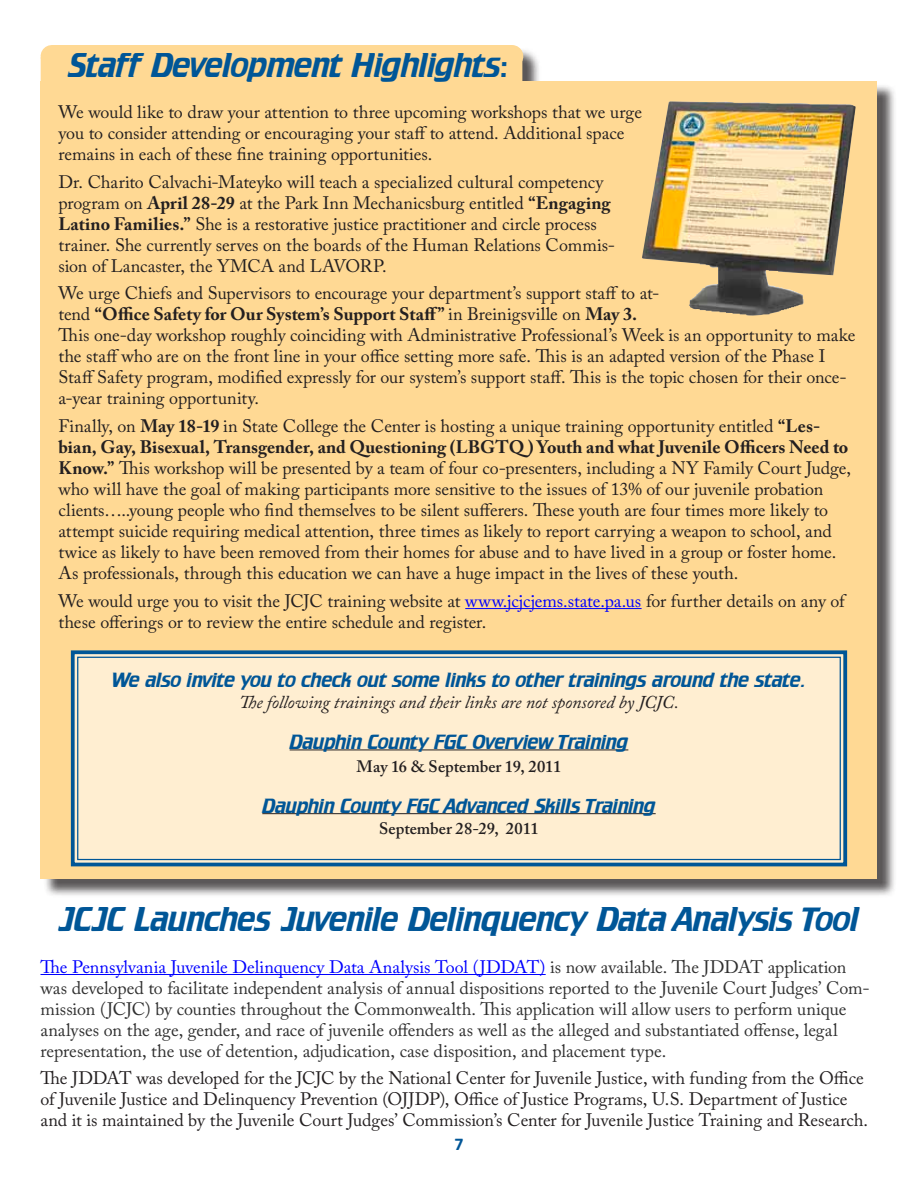
<style>
.page{position:relative;width:918px;height:1188px;background:#fff}
.page>*{position:absolute;margin:0;border:0;box-sizing:border-box;transform-origin:0 0}
.t1{font:30px "Crillee";letter-spacing:-.02em;color:#005697}
.t2{font:18px/21px "Adobe Caslon Pro";letter-spacing:-.005em;color:#231f20}
.t3{font:18px/21px "Adobe Caslon Pro";letter-spacing:-.005em;color:#303030}
.t4{font:500 18px "Crillee";letter-spacing:-.015em;color:#005697}
.t5{font:italic 18px "Adobe Caslon Pro";letter-spacing:-.01em;color:#231f20}
.t6{font:700 18px "Calibri";color:#005697}
.t7{font:600 16.5px "Adobe Caslon Pro";color:#231f20}
.s1{font-weight:700}
.s2{color:#00f}
</style>
<div class="page">
<div style="left:43px;top:47px;width:853px;height:851px;background:#231f20;opacity:.75"></div>
<div style="left:40px;top:81px;width:838px;height:798px;background:#ffd994"></div>
<div style="left:52px;top:45px;width:459px;height:23px;background:#ffd994"></div>
<svg style="left:511px;top:45px;width:1px;height:12px"></svg>
<div style="left:41px;top:57px;width:481px;height:24px;background:#ffd994"></div>
<hr style="left:465px;top:608px;width:177px;height:1px;background:#00f">
<img style="left:642px;top:101px;width:214px;height:215px">
<svg style="left:70px;top:650px;width:778px;height:217px;background:#f1e5cd"></svg>
<div style="left:77px;top:657px;width:764px;height:203px;border:1px solid #005697"></div>
<hr style="left:40px;top:974px;width:506px;height:1px;background:#00f">
<h1 class="t1" style="left:68px;top:44px;width:442px">Staff Development Highlights:</h1>
<p class="t2" style="left:58px;top:101px;width:585px">We would like to draw your attention to three upcoming workshops that we urge you to consider attending or encouraging your staff to attend. Additional space remains in each of these fine training opportunities.</p>
<p class="t2" style="left:58px;top:171px;width:558px">Dr. Charito Calvachi-Mateyko will teach a specialized cultural competency program on <span class="s1">April 28-29</span> at the Park Inn Mechanicsburg entitled <span class="s1">“Engaging Latino Families.”</span> She is a restorative justice practitioner and circle process trainer. She currently serves on the boards of the Human Relations Commis&shy;sion of Lancaster, the YMCA and LAVORP.</p>
<p class="t2" style="left:58px;top:283px;width:798px">We urge Chiefs and Supervisors to encourage your department’s support staff to at-<br>tend <span class="s1">“Office Safety for Our System’s Support Staff”</span> in Breinigsville on <span class="s1">May 3.<br></span>This one-day workshop roughly coinciding with Administrative Professional’s Week is an opportunity to make the staff who are on the front line in your office setting more safe. This is an adapted version of the Phase I Staff Safety program, modified expressly for our system’s support staff. This is the topic chosen for their once&shy;a-year training opportunity.</p>
<p class="t2" style="left:58px;top:415px;width:794px">Finally, on <span class="s1">May 18-19</span> in State College the Center is hosting a unique training opportunity entitled <span class="s1">“Les&shy;bian, Gay, Bisexual, Transgender, and Questioning (LBGTQ ) Youth and what Juvenile Officers Need to Know.”</span> This workshop will be presented by a team of four co-presenters, including a NY Family Court Judge, who will have the goal of making participants more sensitive to the issues of 13% of our juvenile probation clients…..young people who find themselves to be silent sufferers. These youth are four times more likely to attempt suicide requiring medical attention, three times as likely to report carrying a weapon to school, and twice as likely to have been removed from their homes for abuse and to have lived in a group or foster home.<br>As professionals, through this education we can have a huge impact in the lives of these youth.</p>
<p class="t2" style="left:58px;top:590px;width:788px">We would urge you to visit the JCJC training website at <span class="s2">www.jcjcjems.state.pa.us</span> for further details on any of these offerings or to review the entire schedule and register.</p>
<p class="t4" style="left:113px;top:668px;width:694px">We also invite you to check out some links to other trainings around the state.</p>
<p class="t5" style="left:239px;top:691px;width:441px">The following trainings and their links are not sponsored by JCJC.</p>
<p class="t4" style="left:290px;top:730px;width:340px">Dauphin County FGC Overview Training</p>
<p class="t7" style="left:357px;top:757px;width:206px">May 16 &amp; September 19, 2011</p>
<p class="t4" style="left:262px;top:794px;width:395px">Dauphin County FGC Advanced Skills Training</p>
<p class="t7" style="left:379px;top:819px;width:161px">September 28-29, 2011</p>
<h1 class="t1" style="left:59px;top:899px;width:34px">Jcjc</h1>
<h1 class="t1" style="left:135px;top:899px;width:726px">Launches Juvenile Delinquency Data Analysis Tool</h1>
<p class="t3" style="left:40px;top:956px;width:831px"><span class="s2">The Pennsylvania Juvenile Delinquency Data Analysis Tool (JDDAT)</span> is now available. The JDDAT application was developed to facilitate independent analysis of annual dispositions reported to the Juvenile Court Judges’ Com&shy;mission (JCJC) by counties throughout the Commonwealth. This application will allow users to perform unique analyses on the age, gender, and race of juvenile offenders as well as the alleged and substantiated offense, legal representation, the use of detention, adjudication, case disposition, and placement type.</p>
<p class="t2" style="left:40px;top:1068px;width:829px">The JDDAT was developed for the JCJC by the National Center for Juvenile Justice, with funding from the Office of Juvenile Justice and Delinquency Prevention (OJJDP), Office of Justice Programs, U.S. Department of Justice and it is maintained by the Juvenile Court Judges’ Commission’s Center for Juvenile Justice Training and Research.</p>
<p class="t6" style="left:454px;top:1132px;width:11px">7</p>
</div>
